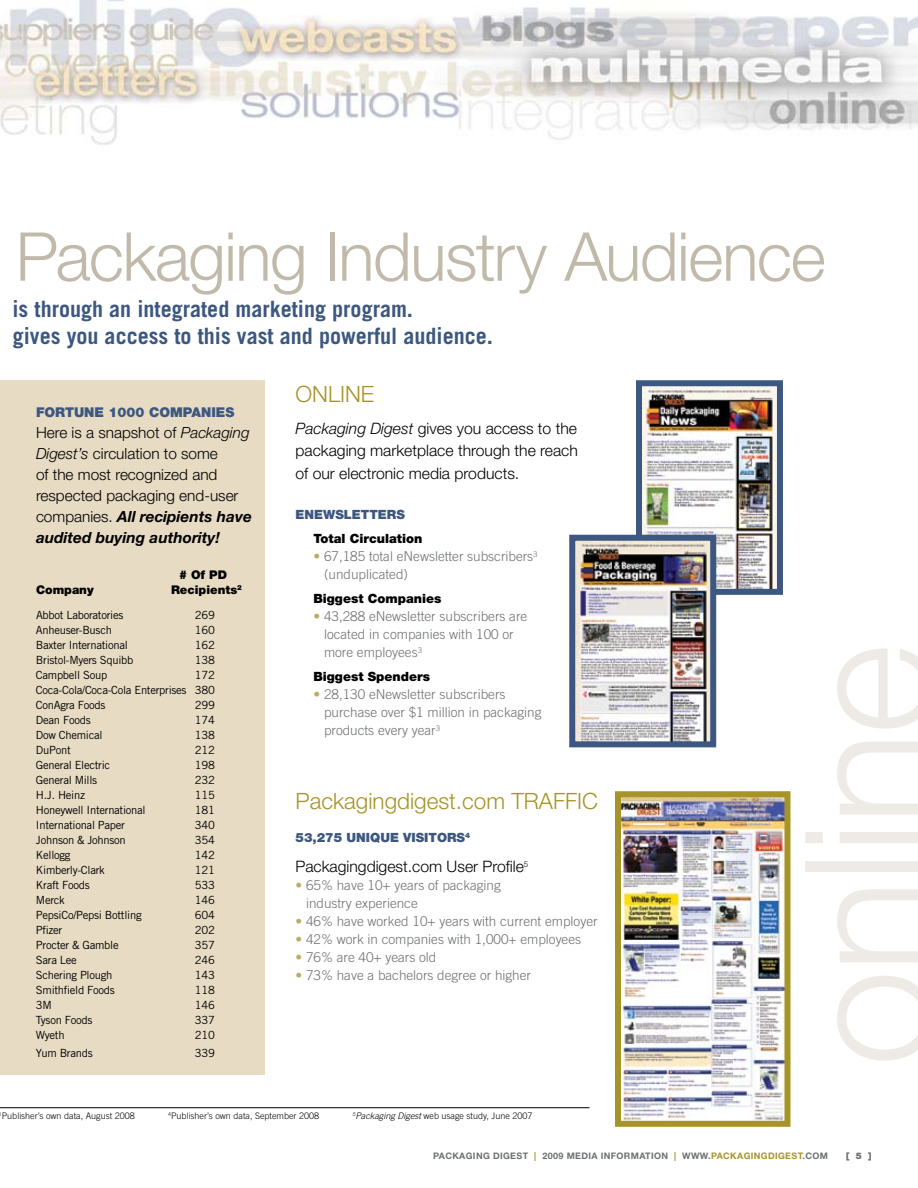
<style>
.page{position:relative;width:918px;height:1188px;background:#fff}
.page>*{position:absolute;margin:0;border:0;box-sizing:border-box;transform-origin:0 0}
.t1{font:300 174px "Helvetica Neue";letter-spacing:-.02em;color:#eeebe6}
.t2{font:300 67.5px "Helvetica Neue";letter-spacing:-.02em;color:#c1baaa}
.t3{font:700 22.5px/27px "Trade Gothic";color:#3c5780}
.t4{font:300 22.5px "Helvetica Neue";color:#a69428}
.t5{font:300 15.75px/22.5px "Helvetica Neue";color:#000;text-align:justify}
.t6{font:300 15.3px/21px "Helvetica Neue";color:#000}
.t7{font:300 13.5px/18px "Trade Gothic";color:#6d6f71}
.t8{font:900 13.5px "Helvetica Neue";color:#3c5780}
.t9{font:900 12.75px "Helvetica Neue";color:#000}
.t10{font:900 12.75px "Helvetica Neue";color:#3c5780}
.t11{font:900 12px "Helvetica Neue";color:#000}
.t12{font:11.25px/15px "Trade Gothic";letter-spacing:-.025em;color:#000;text-align:justify}
.t13{font:300 9px "Trade Gothic";color:#000}
.t14{font:700 9px "Helvetica Neue";letter-spacing:.04em;color:#6d6f71}
.t15{font:900 9px "Helvetica Neue";color:#6d6f71}
.t16{font:900 7.5px "Helvetica Neue";color:#3c5780}
.s1{font-style:italic}
.s2{font-weight:700;font-style:italic}
.s3{color:#bcac61}
.s4{color:#a69428}
</style>
<div class="page">
<div style="left:0;top:380px;width:265px;height:694px;background:#e7dbc3"></div>
<img style="left:0;top:0;width:918px;height:145px">
<img style="left:615px;top:791px;width:176px;height:336px">
<img style="left:569px;top:380px;width:214px;height:368px">
<hr style="left:0;top:1107px;width:590px;height:1px;background:#000">
<h2 class="t2" style="left:16px;top:215px;width:812px">Packaging Industry Audience</h2>
<h3 class="t3" style="left:13px;top:295px;width:482px">is through an integrated marketing program.<br>gives you access to this vast and powerful audience.</h3>
<p class="t8" style="left:36px;top:404px;width:11px">Fortune</p>
<p class="t8" style="left:109px;top:404px;width:127px">1000 COMPANIES</p>
<h3 class="t6" style="left:36px;top:422px;width:217px">Here is a snapshot of <span class="s1">Packaging<br>Digest’s</span> circulation to some<br>of the most recognized and respected packaging end-user companies. <span class="s2">All recipients have audited buying authority!</span></h3>
<p class="t11" style="left:179px;top:567px;width:50px"># Of PD</p>
<p class="t11" style="left:36px;top:582px;width:60px">Company</p>
<p class="t11" style="left:171px;top:582px;width:72px">Recipients<sup>2</sup></p>
<p class="t12" style="left:36px;top:608px;width:89px">Abbot Laboratories</p>
<p class="t12" style="left:195px;top:608px;width:22px">269</p>
<p class="t12" style="left:36px;top:623px;width:77px">Anheuser-Busch</p>
<p class="t12" style="left:195px;top:623px;width:22px">160</p>
<p class="t12" style="left:36px;top:638px;width:93px">Baxter International</p>
<p class="t12" style="left:195px;top:638px;width:22px">162</p>
<p class="t12" style="left:36px;top:653px;width:99px">Bristol-Myers Squibb</p>
<p class="t12" style="left:195px;top:653px;width:22px">138</p>
<p class="t12" style="left:36px;top:668px;width:73px">Campbell Soup</p>
<p class="t12" style="left:36px;top:668px;width:181px;text-indent:159px">172<br>Coca-Cola/Coca-Cola Enterprises 380<br>ConAgra Foods</p>
<p class="t12" style="left:195px;top:698px;width:22px">299</p>
<p class="t12" style="left:36px;top:713px;width:56px">Dean Foods</p>
<p class="t12" style="left:195px;top:713px;width:22px">174</p>
<p class="t12" style="left:36px;top:728px;width:68px">Dow Chemical</p>
<p class="t12" style="left:195px;top:728px;width:22px">138</p>
<p class="t12" style="left:36px;top:743px;width:36px">DuPont</p>
<p class="t12" style="left:195px;top:743px;width:22px">212</p>
<p class="t12" style="left:36px;top:758px;width:76px">General Electric</p>
<p class="t12" style="left:195px;top:758px;width:22px">198</p>
<p class="t12" style="left:36px;top:773px;width:63px">General Mills</p>
<p class="t12" style="left:195px;top:773px;width:22px">232</p>
<p class="t12" style="left:36px;top:788px;width:51px">H.J. Heinz</p>
<p class="t12" style="left:195px;top:788px;width:22px">115</p>
<p class="t12" style="left:36px;top:803px;width:111px">Honeywell International</p>
<p class="t12" style="left:195px;top:803px;width:22px">181</p>
<p class="t12" style="left:36px;top:818px;width:90px">International Paper</p>
<p class="t12" style="left:195px;top:818px;width:22px">340</p>
<p class="t12" style="left:36px;top:833px;width:91px">Johnson &amp; Johnson</p>
<p class="t12" style="left:195px;top:833px;width:22px">354</p>
<p class="t12" style="left:36px;top:848px;width:36px">Kellogg</p>
<p class="t12" style="left:195px;top:848px;width:22px">142</p>
<p class="t12" style="left:36px;top:863px;width:70px">Kimberly-Clark</p>
<p class="t12" style="left:195px;top:863px;width:22px">121</p>
<p class="t12" style="left:36px;top:878px;width:55px">Kraft Foods</p>
<p class="t12" style="left:195px;top:878px;width:22px">533</p>
<p class="t12" style="left:36px;top:893px;width:30px">Merck</p>
<p class="t12" style="left:195px;top:893px;width:22px">146</p>
<p class="t12" style="left:36px;top:908px;width:107px">PepsiCo/Pepsi Bottling</p>
<p class="t12" style="left:195px;top:908px;width:22px">604</p>
<p class="t12" style="left:36px;top:923px;width:28px">Pfizer</p>
<p class="t12" style="left:195px;top:923px;width:22px">202</p>
<p class="t12" style="left:36px;top:938px;width:84px">Procter &amp; Gamble</p>
<p class="t12" style="left:195px;top:938px;width:22px">357</p>
<p class="t12" style="left:36px;top:953px;width:42px">Sara Lee</p>
<p class="t12" style="left:195px;top:953px;width:22px">246</p>
<p class="t12" style="left:36px;top:968px;width:78px">Schering Plough</p>
<p class="t12" style="left:195px;top:968px;width:22px">143</p>
<p class="t12" style="left:36px;top:983px;width:80px">Smithfield Foods</p>
<p class="t12" style="left:195px;top:983px;width:22px">118</p>
<p class="t12" style="left:36px;top:998px;width:17px">3M</p>
<p class="t12" style="left:195px;top:998px;width:22px">146</p>
<p class="t12" style="left:36px;top:1013px;width:58px">Tyson Foods</p>
<p class="t12" style="left:195px;top:1013px;width:22px">337</p>
<p class="t12" style="left:36px;top:1028px;width:30px">Wyeth</p>
<p class="t12" style="left:195px;top:1028px;width:22px">210</p>
<p class="t12" style="left:36px;top:1046px;width:58px">Yum Brands</p>
<p class="t12" style="left:195px;top:1046px;width:22px">339</p>
<h3 class="t4" style="left:296px;top:381px;width:80px">ONLINE</h3>
<h3 class="t5" style="left:296px;top:417px;width:284px"><span class="s1">Packaging Digest</span> gives you access to the packaging marketplace through the reach of our electronic media products.</h3>
<p class="t10" style="left:296px;top:507px;width:111px">eNEWSLETTERS</p>
<p class="t9" style="left:314px;top:531px;width:110px">Total Circulation</p>
<p class="t7" style="left:324px;top:547px;width:215px;text-indent:-11px"><span class="s3">•</span> 67,185 total eNewsletter subscribers<sup>3 </sup>(unduplicated)</p>
<p class="t9" style="left:314px;top:591px;width:129px">Biggest Companies</p>
<p class="t7" style="left:324px;top:607px;width:205px;text-indent:-11px"><span class="s3">•</span> 43,288 eNewsletter subscribers are located in companies with 100 or more employees<sup>3</sup></p>
<p class="t9" style="left:314px;top:669px;width:118px">Biggest Spenders</p>
<p class="t7" style="left:324px;top:685px;width:219px;text-indent:-11px"><span class="s3">•</span> 28,130 eNewsletter subscribers purchase over $1 million in packaging products every year<sup>3</sup></p>
<h3 class="t4" style="left:296px;top:787px;width:257px">Packagingdigest.com Traffic</h3>
<p class="t10" style="left:296px;top:830px;width:125px">53,275 Unique Visitors</p>
<p class="t16" style="left:465px;top:831px;width:6px">4</p>
<h3 class="t5" style="left:296px;top:855px;width:234px">Packagingdigest.com User Profile<sup>5</sup></h3>
<p class="t7" style="left:306px;top:876px;width:196px;text-indent:-11px"><span class="s3">•</span> 65% have 10+ years of packaging industry experience</p>
<p class="t7" style="left:296px;top:912px;width:304px"><span class="s3">•</span> 46% have worked 10+ years with current employer</p>
<p class="t7" style="left:296px;top:930px;width:287px"><span class="s3">•</span> 42% work in companies with 1,000+ employees</p>
<p class="t7" style="left:296px;top:948px;width:142px"><span class="s3">•</span> 76% are 40+ years old</p>
<p class="t7" style="left:296px;top:966px;width:237px"><span class="s3">•</span> 73% have a bachelors degree or higher</p>
<p class="t13" style="left:-1px;top:1110px;width:137px"><sup>3</sup>Publisher’s own data, August 2008</p>
<p class="t13" style="left:168px;top:1110px;width:152px"><sup>4</sup>Publisher’s own data, September 2008</p>
<p class="t13" style="left:353px;top:1110px;width:181px"><sup>5</sup><span class="s1">Packaging Digest</span> web usage study, June 2007</p>
<h1 class="t1" style="left:761px;top:1066px;width:424px;rotate:-90deg">online</h1>
<p class="t14" style="left:433px;top:1150px;width:396px">PACKAGING DIGEST <span class="s4">|</span> 2009 MEDIA INFORMATION <span class="s4">|</span> WWW.<span class="s4">PACKAGINGDIGEST</span>.COM</p>
<p class="t15" style="left:846px;top:1150px;width:27px">[ 5 ]</p>
</div>
